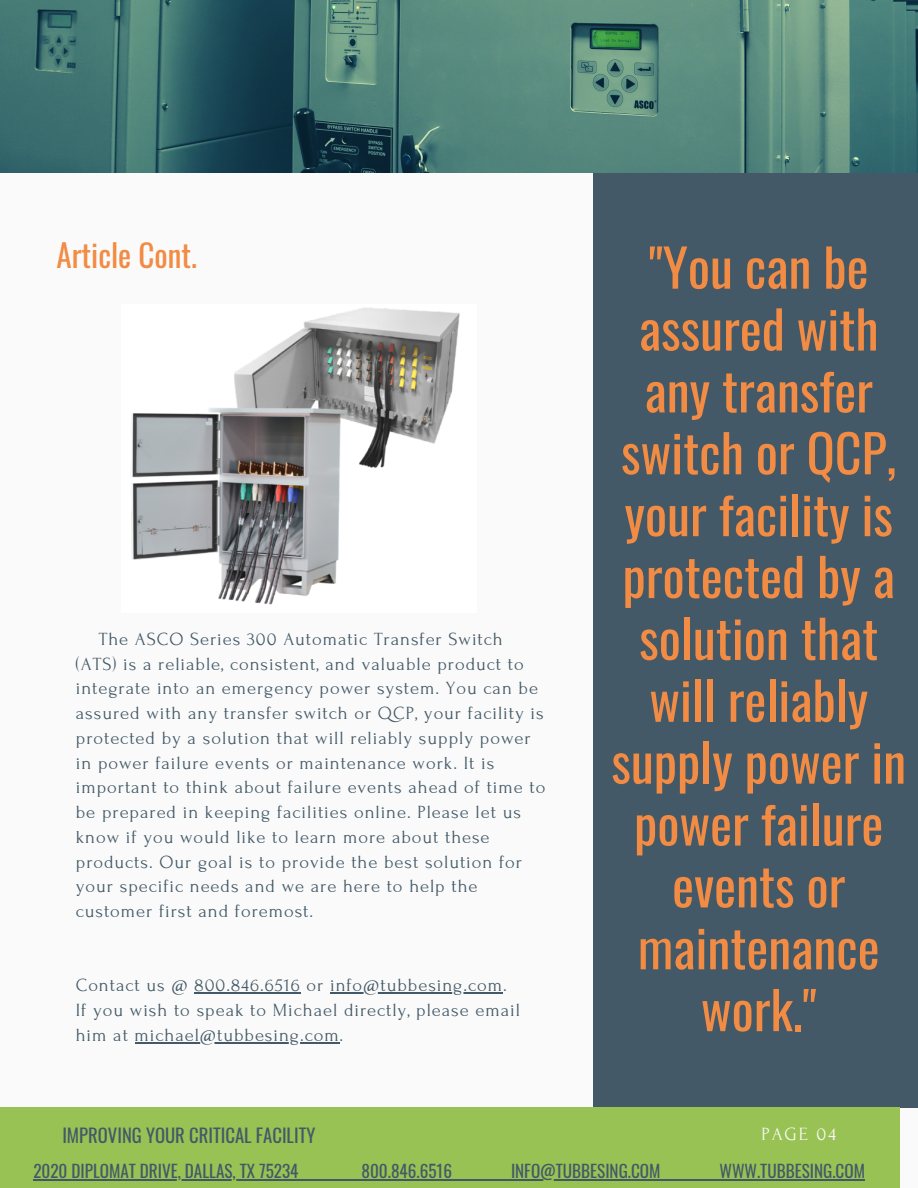
<style>
.page{position:relative;width:918px;height:1188px;background:#fafafa}
.page>*{position:absolute;margin:0;border:0;box-sizing:border-box;transform-origin:0 0}
.t1{font:52.05px/61.8px "Oswald";color:#f28b43;text-align:center}
.t2{font:31.2px "Oswald";color:#f28b43}
.t3{font:18.6px/24.8px "Forum";letter-spacing:.05em;color:#435967}
.t4{font:18.6px "Oswald";color:#435967}
.t5{font:18.6px "Forum";letter-spacing:.1em;color:#fafafa}
.t6{font:17.25px "Oswald";color:#435967}
</style>
<div class="page">
<div style="left:594px;top:104px;width:324px;height:1004px;background:#435967"></div>
<div style="left:0;top:1107px;width:900px;height:81px;background:#99c254"></div>
<img style="left:0;top:0;width:918px;height:172px">
<img style="left:131px;top:308px;width:329px;height:297px">
<hr style="left:194px;top:993px;width:107px;height:1px;background:#435967">
<hr style="left:330px;top:993px;width:173px;height:1px;background:#435967">
<hr style="left:135px;top:1042px;width:205px;height:1px;background:#435967">
<hr style="left:33px;top:1180px;width:266px;height:1px;background:#435967">
<hr style="left:299px;top:1180px;width:62px;height:1px;background:#435967">
<hr style="left:361px;top:1180px;width:91px;height:1px;background:#435967">
<hr style="left:452px;top:1180px;width:59px;height:1px;background:#435967">
<hr style="left:511px;top:1180px;width:150px;height:1px;background:#435967">
<hr style="left:661px;top:1180px;width:59px;height:1px;background:#435967">
<hr style="left:720px;top:1180px;width:145px;height:1px;background:#435967">
<h2 class="t2" style="left:56px;top:230px;width:142px">Article Cont.</h2>
<p class="t3" style="left:76px;top:627px;width:471px;text-indent:23px">The ASCO Series 300 Automatic Transfer Switch (ATS) is a reliable, consistent, and valuable product to integrate into an emergency power system. You can be assured with any transfer switch or QCP, your facility is protected by a solution that will reliably supply power in power failure events or maintenance work. It is important to think about failure events ahead of time to be prepared in keeping facilities online. Please let us know if you would like to learn more about these products. Our goal is to provide the best solution for your specific needs and we are here to help the customer first and foremost.</p>
<p class="t3" style="left:76px;top:973px;width:446px">Contact us @ 800.846.6516 or info@tubbesing.com.<br>If you wish to speak to Michael directly, please email him at michael@tubbesing.com.</p>
<h1 class="t1" style="left:611px;top:234px;width:296px">"You can be assured with any transfer switch or QCP, your facility is protected by a solution that will reliably supply power in power failure events or maintenance work."</h1>
<p class="t4" style="left:62px;top:1121px;width:255px">IMPROVING YOUR CRITICAL FACILITY</p>
<p class="t5" style="left:761px;top:1124px;width:76px">PAGE 04</p>
<p class="t6" style="left:33px;top:1158px;width:267px">2020 DIPLOMAT DRIVE, DALLAS, TX 75234</p>
<p class="t6" style="left:361px;top:1158px;width:92px">800.846.6516</p>
<p class="t6" style="left:511px;top:1158px;width:151px">INFO@TUBBESING.COM</p>
<p class="t6" style="left:720px;top:1158px;width:147px">WWW.TUBBESING.COM</p>
</div>
